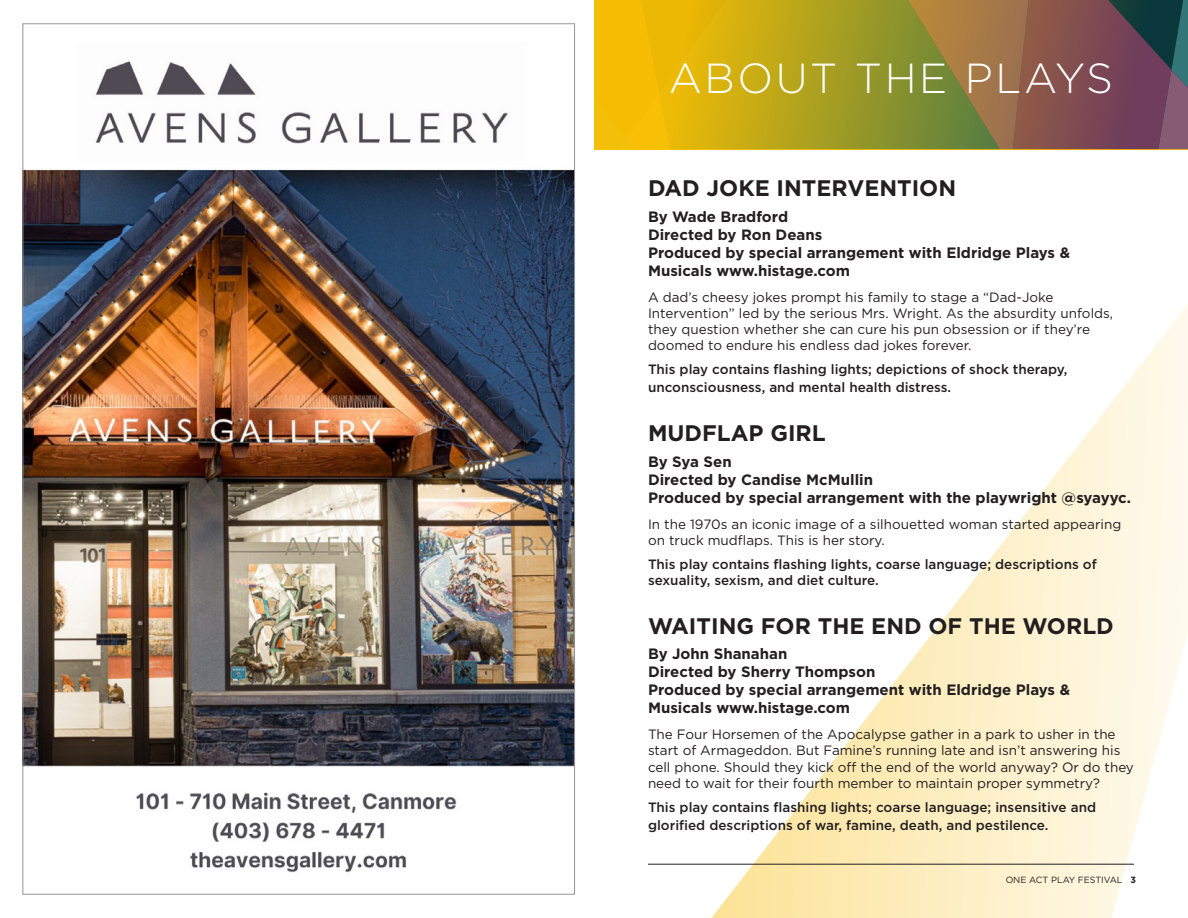
<style>
.page{position:relative;width:1188px;height:918px;background:#fff}
.page>*{position:absolute;margin:0;border:0;box-sizing:border-box;transform-origin:0 0}
.t1{font:300 42px "Gotham";letter-spacing:.06em;color:#fff}
.t2{font:700 22.5px "Gotham";color:#231f20}
.t3{font:700 15px/18px "Gotham";color:#231f20}
.t4{font:13.5px/16.2px "Gotham";color:#231f20}
.t5{font:500 13.5px/18px "Gotham";color:#231f20}
.t6{font:9px "Gotham";color:#231f20}
.s1{font-weight:700}
</style>
<div class="page">
<svg style="left:1034px;top:0;width:154px;height:149px;background:#6d4954"></svg>
<svg style="left:670px;top:0;width:364px;height:149px;background:#ad9826"></svg>
<svg style="left:594px;top:0;width:76px;height:149px;background:#f3bc04"></svg>
<svg style="left:648px;top:305px;width:540px;height:613px"></svg>
<img style="left:24px;top:61px;width:549px;height:812px">
<hr style="left:648px;top:864px;width:486px;height:1px;background:#231f20">
<p class="t1" style="left:669px;top:52px;width:446px">ABOUT THE PLAYS</p>
<p class="t2" style="left:648px;top:173px;width:310px">DAD JOKE INTERVENTION</p>
<p class="t3" style="left:648px;top:207px;width:142px">By Wade Bradford</p>
<p class="t3" style="left:648px;top:225px;width:176px">Directed by Ron Deans</p>
<p class="t3" style="left:648px;top:243px;width:424px">Produced by special arrangement with Eldridge Plays &amp;<br>Musicals www.histage.com</p>
<p class="t4" style="left:648px;top:289px;width:467px">A dad’s cheesy jokes prompt his family to stage a “Dad-Joke Intervention” led by the serious Mrs. Wright. As the absurdity unfolds, they question whether she can cure his pun obsession or if they’re doomed to endure his endless dad jokes forever.</p>
<p class="t5" style="left:648px;top:360px;width:421px">This play contains flashing lights; depictions of shock therapy, unconsciousness, and mental health distress.</p>
<p class="t2" style="left:648px;top:418px;width:179px">MUDFLAP GIRL</p>
<p class="t3" style="left:648px;top:452px;width:85px">By Sya Sen</p>
<p class="t3" style="left:648px;top:470px;width:227px">Directed by Candise McMullin</p>
<p class="t3" style="left:648px;top:488px;width:485px">Produced by special arrangement with the playwright @syayyc.</p>
<p class="t4" style="left:648px;top:515px;width:475px">In the 1970s an iconic image of a silhouetted woman started appearing on truck mudflaps. This is her story.</p>
<p class="t5" style="left:648px;top:556px;width:450px;line-height:16.2px">This play contains flashing lights, coarse language; descriptions of sexuality, sexism, and diet culture.</p>
<p class="t2" style="left:648px;top:611px;width:467px">WAITING FOR THE END OF THE WORLD</p>
<p class="t3" style="left:648px;top:645px;width:141px">By John Shanahan</p>
<p class="t3" style="left:648px;top:663px;width:229px">Directed by Sherry Thompson</p>
<p class="t3" style="left:648px;top:681px;width:424px">Produced by special arrangement with Eldridge Plays &amp;<br>Musicals www.histage.com</p>
<p class="t4" style="left:648px;top:726px;width:487px">The Four Horsemen of the Apocalypse gather in a park to usher in the start of Armageddon. But Famine’s running late and isn’t answering his cell phone. Should they kick off the end of the world anyway? Or do they need to wait for their fourth member to maintain proper symmetry?</p>
<p class="t5" style="left:648px;top:798px;width:450px">This play contains flashing lights; coarse language; insensitive and glorified descriptions of war, famine, death, and pestilence.</p>
<p class="t6" style="left:1006px;top:874px;width:132px">ONE ACT PLAY FESTIVAL <span class="s1">3</span></p>
</div>
